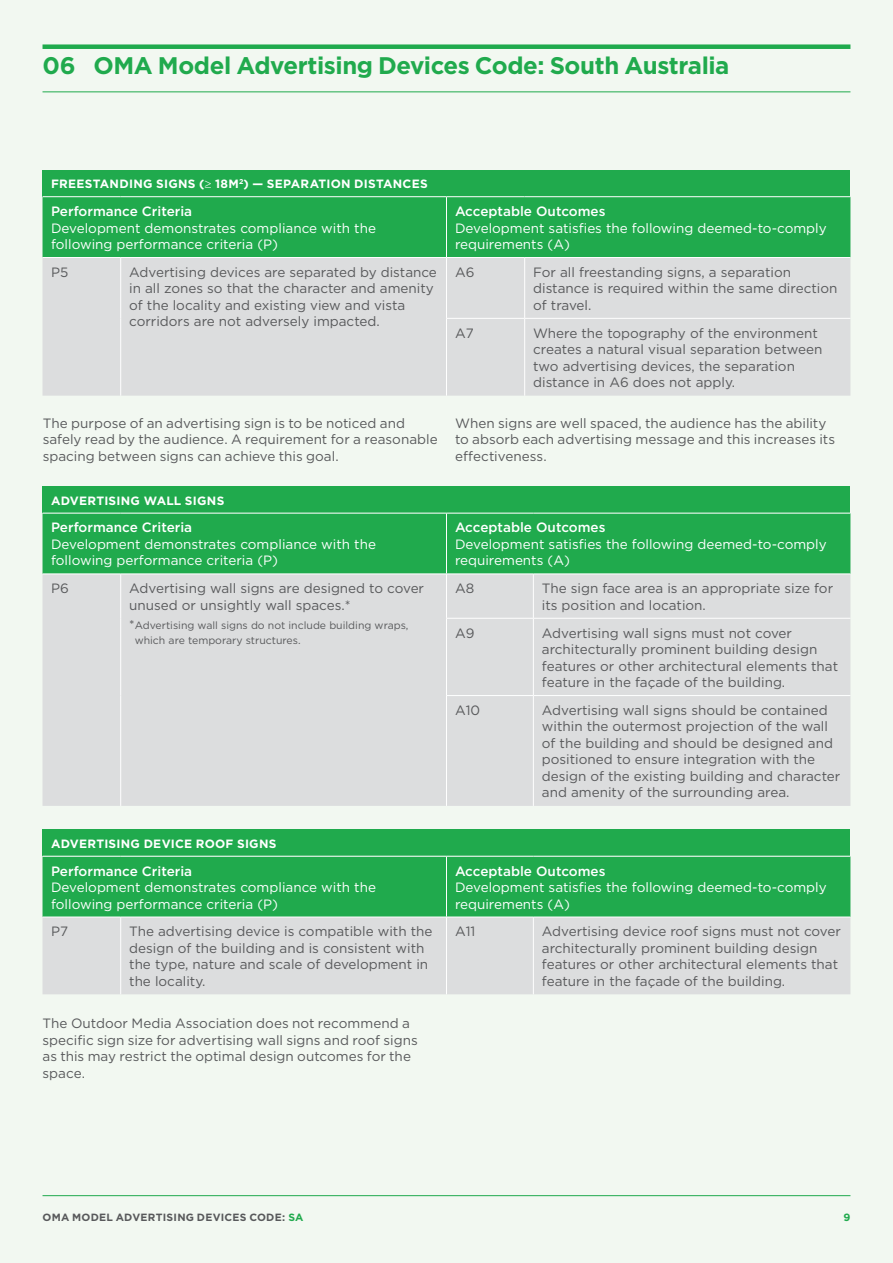
<style>
.page{position:relative;width:893px;height:1263px;background:#f2f8f1}
.page>*{position:absolute;margin:0;border:0;box-sizing:border-box;transform-origin:0 0}
.t1{font:700 24px "Gotham";letter-spacing:-.02em;color:#20aa4d}
.t2{font:13.5px/16.5px "Gotham";color:#58595b}
.t3{font:13.5px/16.5px "Gotham";color:#fff}
.t4{font:500 13.5px "Gotham";color:#fff}
.t5{font:700 12px "Gotham";letter-spacing:.02em;color:#fff}
.t6{font:10.5px/15px "Gotham";color:#58595b}
.t7{font:700 10.5px "Gotham";letter-spacing:.025em;color:#58595b}
.t8{font:700 10.5px "Gotham";color:#20aa4d}
.s1{font-size:12.75px}
.s2{color:#20aa4d}
</style>
<div class="page">
<hr style="left:43px;top:1195px;width:807px;height:1px;background:#20aa4d">
<div style="left:43px;top:44px;width:807px;height:5px;background:#20aa4d"></div>
<hr style="left:43px;top:91px;width:807px;height:1px;background:#20aa4d">
<div style="left:43px;top:170px;width:807px;height:27px;background:#20aa4d"></div>
<div style="left:43px;top:197px;width:807px;height:60px;background:#20aa4d"></div>
<div style="left:43px;top:258px;width:807px;height:138px;background:#dcddde"></div>
<hr style="left:446px;top:197px;width:1px;height:60px;background:#fff">
<hr style="left:120px;top:258px;width:1px;height:60px;background:#fff">
<hr style="left:120px;top:318px;width:1px;height:78px;background:#fff">
<hr style="left:446px;top:258px;width:1px;height:60px;background:#fff">
<hr style="left:524px;top:258px;width:1px;height:60px;background:#fff">
<hr style="left:446px;top:319px;width:1px;height:77px;background:#fff">
<hr style="left:524px;top:319px;width:1px;height:77px;background:#fff">
<hr style="left:43px;top:196px;width:78px;height:1px;background:#fff">
<hr style="left:121px;top:196px;width:325px;height:1px;background:#fff">
<hr style="left:446px;top:196px;width:79px;height:1px;background:#fff">
<hr style="left:525px;top:196px;width:325px;height:1px;background:#fff">
<hr style="left:43px;top:257px;width:78px;height:1px;background:#fff">
<hr style="left:121px;top:257px;width:325px;height:1px;background:#fff">
<hr style="left:446px;top:257px;width:79px;height:1px;background:#fff">
<hr style="left:525px;top:257px;width:325px;height:1px;background:#fff">
<hr style="left:446px;top:318px;width:79px;height:1px;background:#fff">
<hr style="left:525px;top:318px;width:325px;height:1px;background:#fff">
<div style="left:43px;top:486px;width:807px;height:27px;background:#20aa4d"></div>
<div style="left:43px;top:514px;width:807px;height:59px;background:#20aa4d"></div>
<div style="left:43px;top:574px;width:807px;height:232px;background:#dcddde"></div>
<hr style="left:446px;top:513px;width:1px;height:60px;background:#fff">
<hr style="left:120px;top:574px;width:1px;height:44px;background:#fff">
<hr style="left:120px;top:618px;width:1px;height:77px;background:#fff">
<hr style="left:120px;top:695px;width:1px;height:111px;background:#fff">
<hr style="left:446px;top:574px;width:1px;height:44px;background:#fff">
<hr style="left:533px;top:574px;width:1px;height:44px;background:#fff">
<hr style="left:446px;top:619px;width:1px;height:76px;background:#fff">
<hr style="left:533px;top:619px;width:1px;height:76px;background:#fff">
<hr style="left:446px;top:696px;width:1px;height:110px;background:#fff">
<hr style="left:533px;top:696px;width:1px;height:110px;background:#fff">
<hr style="left:43px;top:513px;width:78px;height:1px;background:#fff">
<hr style="left:121px;top:513px;width:325px;height:1px;background:#fff">
<hr style="left:446px;top:513px;width:87px;height:1px;background:#fff">
<hr style="left:533px;top:513px;width:317px;height:1px;background:#fff">
<hr style="left:43px;top:573px;width:78px;height:1px;background:#fff">
<hr style="left:121px;top:573px;width:325px;height:1px;background:#fff">
<hr style="left:446px;top:573px;width:87px;height:1px;background:#fff">
<hr style="left:533px;top:573px;width:317px;height:1px;background:#fff">
<hr style="left:446px;top:618px;width:87px;height:1px;background:#fff">
<hr style="left:533px;top:618px;width:317px;height:1px;background:#fff">
<hr style="left:446px;top:695px;width:87px;height:1px;background:#fff">
<hr style="left:533px;top:695px;width:317px;height:1px;background:#fff">
<div style="left:43px;top:829px;width:807px;height:27px;background:#20aa4d"></div>
<div style="left:43px;top:857px;width:807px;height:60px;background:#20aa4d"></div>
<div style="left:43px;top:918px;width:807px;height:76px;background:#dcddde"></div>
<hr style="left:446px;top:856px;width:1px;height:61px;background:#fff">
<hr style="left:120px;top:917px;width:1px;height:77px;background:#fff">
<hr style="left:446px;top:917px;width:1px;height:77px;background:#fff">
<hr style="left:533px;top:917px;width:1px;height:77px;background:#fff">
<hr style="left:43px;top:856px;width:78px;height:1px;background:#fff">
<hr style="left:121px;top:856px;width:325px;height:1px;background:#fff">
<hr style="left:446px;top:856px;width:87px;height:1px;background:#fff">
<hr style="left:533px;top:856px;width:317px;height:1px;background:#fff">
<hr style="left:43px;top:917px;width:78px;height:1px;background:#fff">
<hr style="left:121px;top:917px;width:325px;height:1px;background:#fff">
<hr style="left:446px;top:917px;width:87px;height:1px;background:#fff">
<hr style="left:533px;top:917px;width:317px;height:1px;background:#fff">
<h1 class="t1" style="left:43px;top:50px;width:688px">06 OMA Model Advertising Devices Code: South Australia</h1>
<p class="t5" style="left:51px;top:176px;width:378px">FREESTANDING SIGNS (≥ 18M<sup>2</sup>) — SEPARATION DISTANCES</p>
<p class="t4" style="left:51px;top:202px;width:143px">Performance Criteria</p>
<p class="t3" style="left:51px;top:219px;width:326px">Development demonstrates compliance with the following performance criteria (P)</p>
<p class="t4" style="left:455px;top:202px;width:152px">Acceptable Outcomes</p>
<p class="t3" style="left:455px;top:219px;width:373px">Development satisfies the following deemed-to-comply requirements (A)</p>
<p class="t2" style="left:51px;top:263px;width:19px">P5</p>
<p class="t2" style="left:129px;top:263px;width:309px">Advertising devices are separated by distance in all zones so that the character and amenity of the locality and existing view and vista corridors are not adversely impacted.</p>
<p class="t2" style="left:455px;top:263px;width:21px">A6</p>
<p class="t2" style="left:533px;top:263px;width:306px">For all freestanding signs, a separation distance is required within the same direction of travel.</p>
<p class="t2" style="left:455px;top:324px;width:20px">A7</p>
<p class="t2" style="left:533px;top:324px;width:291px">Where the topography of the environment creates a natural visual separation between two advertising devices, the separation distance in A6 does not apply.</p>
<p class="t2" style="left:43px;top:414px;width:397px">The purpose of an advertising sign is to be noticed and safely read by the audience. A requirement for a reasonable spacing between signs can achieve this goal.</p>
<p class="t2" style="left:455px;top:414px;width:382px">When signs are well spaced, the audience has the ability to absorb each advertising message and this increases its effectiveness.</p>
<p class="t5" style="left:51px;top:492px;width:175px">ADVERTISING WALL SIGNS</p>
<p class="t4" style="left:51px;top:519px;width:143px">Performance Criteria</p>
<p class="t3" style="left:51px;top:536px;width:326px">Development demonstrates compliance with the following performance criteria (P)</p>
<p class="t4" style="left:455px;top:519px;width:152px">Acceptable Outcomes</p>
<p class="t3" style="left:455px;top:536px;width:373px">Development satisfies the following deemed-to-comply requirements (A)</p>
<p class="t2" style="left:51px;top:580px;width:19px">P6</p>
<p class="t2" style="left:129px;top:580px;width:296px">Advertising wall signs are designed to cover unused or unsightly wall spaces.*</p>
<p class="t6" style="left:135px;top:617px;width:275px;text-indent:-5px"><span class="s1">*</span>Advertising wall signs do not include building wraps, which are temporary structures.</p>
<p class="t5" style="left:51px;top:835px;width:227px">ADVERTISING DEVICE ROOF SIGNS</p>
<p class="t4" style="left:51px;top:862px;width:143px">Performance Criteria</p>
<p class="t3" style="left:51px;top:879px;width:326px">Development demonstrates compliance with the following performance criteria (P)</p>
<p class="t2" style="left:455px;top:580px;width:21px">A8</p>
<p class="t2" style="left:542px;top:580px;width:293px">The sign face area is an appropriate size for its position and location.</p>
<p class="t2" style="left:455px;top:624px;width:21px">A9</p>
<p class="t2" style="left:542px;top:624px;width:298px">Advertising wall signs must not cover architecturally prominent building design features or other architectural elements that feature in the façade of the building.</p>
<p class="t2" style="left:455px;top:701px;width:27px">A10</p>
<p class="t2" style="left:542px;top:701px;width:300px">Advertising wall signs should be contained within the outermost projection of the wall of the building and should be designed and positioned to ensure integration with the design of the existing building and character and amenity of the surrounding area.</p>
<p class="t4" style="left:455px;top:862px;width:152px">Acceptable Outcomes</p>
<p class="t3" style="left:455px;top:879px;width:373px">Development satisfies the following deemed-to-comply requirements (A)</p>
<p class="t2" style="left:51px;top:923px;width:19px">P7</p>
<p class="t2" style="left:129px;top:923px;width:305px">The advertising device is compatible with the design of the building and is consistent with the type, nature and scale of development in the locality.</p>
<p class="t2" style="left:455px;top:923px;width:22px">A11</p>
<p class="t2" style="left:542px;top:923px;width:301px">Advertising device roof signs must not cover architecturally prominent building design features or other architectural elements that feature in the façade of the building.</p>
<p class="t2" style="left:43px;top:1015px;width:377px">The Outdoor Media Association does not recommend a specific sign size for advertising wall signs and roof signs as this may restrict the optimal design outcomes for the space.</p>
<p class="t7" style="left:43px;top:1210px;width:263px">OMA MODEL ADVERTISING DEVICES CODE: <span class="s2">SA</span></p>
<p class="t8" style="left:843px;top:1210px;width:8px">9</p>
</div>
